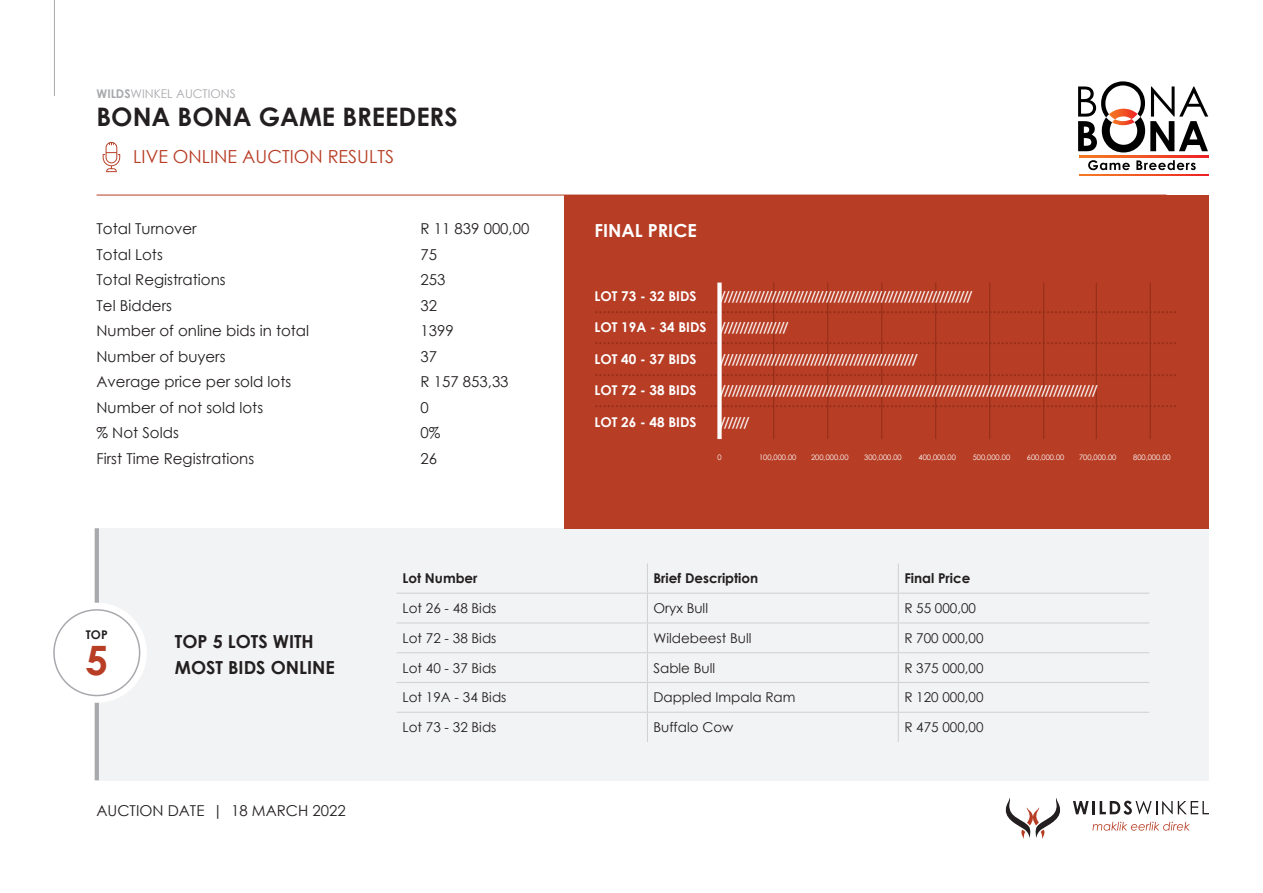
<style>
.page{position:relative;width:1263px;height:893px;background:#fff}
.page>*{position:absolute;margin:0;border:0;box-sizing:border-box;transform-origin:0 0}
.t1{font:700 40.5px "Century Gothic";color:#b73d25}
.t2{font:700 25.5px "Century Gothic";color:#231f20}
.t3{font:18px "Minion Pro";color:#932e18}
.t4{font:700 18px "Century Gothic";color:#231f20}
.t5{font:18px "Century Gothic";color:#b73d25}
.t6{font:700 18px "Century Gothic";color:#fff}
.t7{font:15px "Century Gothic";color:#231f20}
.t8{font:700 13.5px "Century Gothic";color:#fff}
.t9{font:13.5px "Century Gothic";color:#231f20}
.t10{font:700 13.5px "Century Gothic";color:#231f20}
.t11{font:12px "Century Gothic";color:#a8a9ad}
.t12{font:700 12px "Century Gothic";color:#231f20}
.t13{font:7.5px "Century Gothic";color:#fff}
.s1{font-weight:700}
</style>
<div class="page">
<svg style="left:1005px;top:798px;width:55px;height:41px"></svg>
<svg style="left:1073px;top:801px;width:99px;height:14px"></svg>
<svg style="left:1178px;top:801px;width:31px;height:13px"></svg>
<svg style="left:1092px;top:822px;width:98px;height:9px"></svg>
<hr style="left:54px;top:0;width:1px;height:96px;background:#a8a9ad">
<hr style="left:97px;top:195px;width:1069px;height:1px;background:#b73d25">
<div style="left:97px;top:528px;width:1112px;height:252px;background:#f2f3f4"></div>
<div style="left:564px;top:195px;width:645px;height:333px;background:#b73d25"></div>
<hr style="left:95px;top:528px;width:4px;height:252px;background:#a8a9ad">
<div style="left:47px;top:603px;width:100px;height:100px;background:#fff;border-radius:50%"></div>
<div style="left:53px;top:609px;width:87px;height:87px;border:2px solid #a8a9ad;border-radius:50%"></div>
<hr style="left:647px;top:563px;width:1px;height:30px;background:#d1d2d4">
<hr style="left:898px;top:563px;width:1px;height:30px;background:#d1d2d4">
<hr style="left:396px;top:593px;width:251px;height:1px;background:#d1d2d4">
<hr style="left:647px;top:593px;width:251px;height:1px;background:#d1d2d4">
<hr style="left:898px;top:593px;width:251px;height:1px;background:#d1d2d4">
<hr style="left:396px;top:622px;width:251px;height:1px;background:#d1d2d4">
<hr style="left:647px;top:622px;width:251px;height:1px;background:#d1d2d4">
<hr style="left:898px;top:622px;width:251px;height:1px;background:#d1d2d4">
<hr style="left:396px;top:652px;width:251px;height:1px;background:#d1d2d4">
<hr style="left:647px;top:652px;width:251px;height:1px;background:#d1d2d4">
<hr style="left:898px;top:652px;width:251px;height:1px;background:#d1d2d4">
<hr style="left:396px;top:682px;width:251px;height:1px;background:#d1d2d4">
<hr style="left:647px;top:682px;width:251px;height:1px;background:#d1d2d4">
<hr style="left:898px;top:682px;width:251px;height:1px;background:#d1d2d4">
<hr style="left:396px;top:712px;width:251px;height:1px;background:#d1d2d4">
<hr style="left:647px;top:712px;width:251px;height:1px;background:#d1d2d4">
<svg style="left:647px;top:594px;width:1px;height:148px"></svg>
<hr style="left:898px;top:712px;width:251px;height:1px;background:#d1d2d4">
<svg style="left:898px;top:594px;width:1px;height:148px"></svg>
<svg style="left:103px;top:142px;width:17px;height:30px"></svg>
<svg style="left:1078px;top:81px;width:130px;height:71px"></svg>
<svg style="left:1088px;top:160px;width:42px;height:10px"></svg>
<svg style="left:1136px;top:160px;width:60px;height:10px"></svg>
<svg style="left:1079px;top:155px;width:130px;height:3px"></svg>
<svg style="left:1079px;top:174px;width:130px;height:2px"></svg>
<hr style="left:773px;top:283px;width:1px;height:156px;background:#932e18">
<hr style="left:827px;top:283px;width:1px;height:156px;background:#932e18">
<hr style="left:881px;top:283px;width:1px;height:156px;background:#932e18">
<hr style="left:935px;top:283px;width:1px;height:156px;background:#932e18">
<hr style="left:1096px;top:283px;width:1px;height:156px;background:#932e18">
<hr style="left:989px;top:283px;width:1px;height:156px;background:#932e18">
<hr style="left:1150px;top:283px;width:1px;height:156px;background:#932e18">
<hr style="left:1043px;top:283px;width:1px;height:156px;background:#932e18">
<div style="left:717px;top:283px;width:5px;height:156px;background:#fff"></div>
<p class="t11" style="left:97px;top:86px;width:141px"><span class="s1">WILDS</span>WINKEL AUCTIONS</p>
<p class="t2" style="left:97px;top:98px;width:363px">BONA BONA GAME BREEDERS</p>
<p class="t5" style="left:133px;top:144px;width:262px">LIVE ONLINE AUCTION RESULTS</p>
<p class="t7" style="left:97px;top:218px;width:102px">Total Turnover</p>
<p class="t7" style="left:421px;top:218px;width:110px">R 11 839 000,00</p>
<p class="t7" style="left:97px;top:244px;width:68px">Total Lots</p>
<p class="t7" style="left:421px;top:244px;width:18px">75</p>
<p class="t7" style="left:97px;top:269px;width:131px">Total Registrations</p>
<p class="t7" style="left:421px;top:269px;width:26px">253</p>
<p class="t7" style="left:97px;top:295px;width:77px">Tel Bidders</p>
<p class="t7" style="left:421px;top:295px;width:18px">32</p>
<p class="t7" style="left:97px;top:320px;width:214px">Number of online bids in total</p>
<p class="t7" style="left:421px;top:320px;width:35px">1399</p>
<p class="t7" style="left:97px;top:346px;width:131px">Number of buyers</p>
<p class="t7" style="left:421px;top:346px;width:18px">37</p>
<p class="t7" style="left:97px;top:371px;width:196px">Average price per sold lots</p>
<p class="t7" style="left:421px;top:371px;width:90px">R 157 853,33</p>
<p class="t7" style="left:97px;top:397px;width:168px">Number of not sold lots</p>
<p class="t7" style="left:421px;top:397px;width:10px">0</p>
<p class="t7" style="left:97px;top:422px;width:84px">% Not Solds</p>
<p class="t7" style="left:421px;top:422px;width:21px">0%</p>
<p class="t7" style="left:97px;top:448px;width:159px">First Time Registrations</p>
<p class="t7" style="left:421px;top:448px;width:18px">26</p>
<p class="t13" style="left:717px;top:452px;width:6px">0</p>
<p class="t13" style="left:759px;top:452px;width:39px">100,000.00</p>
<p class="t13" style="left:811px;top:452px;width:39px">200,000.00</p>
<p class="t13" style="left:864px;top:452px;width:39px">300,000.00</p>
<p class="t13" style="left:918px;top:452px;width:39px">400,000.00</p>
<p class="t13" style="left:973px;top:452px;width:39px">500,000.00</p>
<p class="t13" style="left:1027px;top:452px;width:39px">600,000.00</p>
<p class="t13" style="left:1079px;top:452px;width:39px">700,000.00</p>
<p class="t13" style="left:1133px;top:452px;width:39px">800,000.00</p>
<p class="t6" style="left:594px;top:216px;width:104px">FINAL PRICE</p>
<p class="t8" style="left:720px;top:286px;width:254px">////////////////////////////////////////////////////////////////</p>
<p class="t8" style="left:720px;top:317px;width:70px">/////////////////</p>
<p class="t8" style="left:720px;top:349px;width:200px">//////////////////////////////////////////////////</p>
<p class="t8" style="left:720px;top:380px;width:380px">////////////////////////////////////////////////////////////////////////////////////////////////</p>
<p class="t8" style="left:720px;top:412px;width:31px">///////</p>
<p class="t8" style="left:594px;top:286px;width:104px">LOT 73 - 32 BIDS</p>
<p class="t8" style="left:594px;top:317px;width:114px">LOT 19A - 34 BIDS</p>
<p class="t8" style="left:594px;top:349px;width:104px">LOT 40 - 37 BIDS</p>
<p class="t8" style="left:594px;top:380px;width:104px">LOT 72 - 38 BIDS</p>
<p class="t8" style="left:594px;top:412px;width:104px">LOT 26 - 48 BIDS</p>
<p class="t3" style="left:594px;top:295px;width:584px">..............................................................................................................................................</p>
<p class="t3" style="left:594px;top:326px;width:584px">..............................................................................................................................................</p>
<p class="t3" style="left:594px;top:358px;width:584px">..............................................................................................................................................</p>
<p class="t3" style="left:594px;top:390px;width:584px">..............................................................................................................................................</p>
<p class="t12" style="left:86px;top:626px;width:23px">TOP</p>
<p class="t1" style="left:85px;top:630px;width:24px">5</p>
<p class="t4" style="left:175px;top:628px;width:140px">TOP 5 LOTS WITH</p>
<p class="t4" style="left:175px;top:653px;width:161px">MOST BIDS ONLINE</p>
<p class="t7" style="left:97px;top:800px;width:251px">AUCTION DATE | 18 MARCH 2022</p>
<p class="t10" style="left:402px;top:568px;width:77px">Lot Number</p>
<p class="t10" style="left:653px;top:568px;width:106px">Brief Description</p>
<p class="t10" style="left:904px;top:568px;width:68px">Final Price</p>
<p class="t9" style="left:402px;top:599px;width:95px">Lot 26 - 48 Bids</p>
<p class="t9" style="left:653px;top:599px;width:56px">Oryx Bull</p>
<p class="t9" style="left:904px;top:599px;width:73px">R 55 000,00</p>
<p class="t9" style="left:402px;top:629px;width:95px">Lot 72 - 38 Bids</p>
<p class="t9" style="left:653px;top:629px;width:100px">Wildebeest Bull</p>
<p class="t9" style="left:904px;top:629px;width:81px">R 700 000,00</p>
<p class="t9" style="left:402px;top:658px;width:95px">Lot 40 - 37 Bids</p>
<p class="t9" style="left:653px;top:658px;width:63px">Sable Bull</p>
<p class="t9" style="left:904px;top:658px;width:81px">R 375 000,00</p>
<p class="t9" style="left:402px;top:688px;width:105px">Lot 19A - 34 Bids</p>
<p class="t9" style="left:653px;top:688px;width:144px">Dappled Impala Ram</p>
<p class="t9" style="left:904px;top:688px;width:81px">R 120 000,00</p>
<p class="t9" style="left:402px;top:718px;width:95px">Lot 73 - 32 Bids</p>
<p class="t9" style="left:653px;top:718px;width:81px">Buffalo Cow</p>
<p class="t9" style="left:904px;top:718px;width:81px">R 475 000,00</p>
</div>
